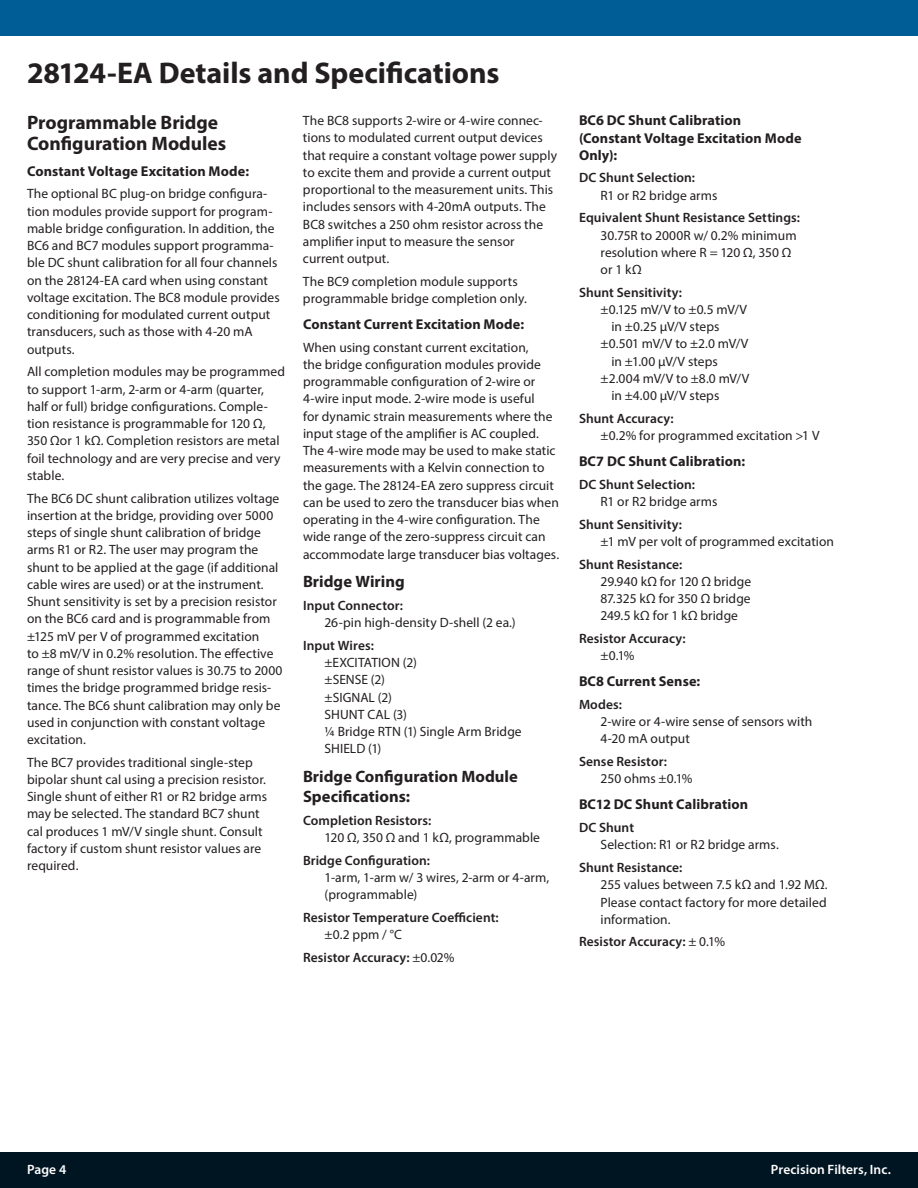
<style>
.page{position:relative;width:918px;height:1188px;background:#fff}
.page>*{position:absolute;margin:0;border:0;box-sizing:border-box;transform-origin:0 0}
.t1{font:700 30px "Myriad Pro";letter-spacing:-.005em;color:#231f20}
.t2{font:700 19.5px/20.2px "Myriad Pro";color:#231f20}
.t3{font:700 16.5px/19.8px "Myriad Pro";color:#231f20}
.t4{font:700 14.25px/17.1px "Myriad Pro";letter-spacing:.005em;color:#231f20}
.t5{font:13.5px/17.2px "Myriad Pro";letter-spacing:.005em;color:#231f20}
.t6{font:600 13.5px/22.6px "Myriad Pro";letter-spacing:.005em;color:#231f20}
.t7{font:600 13.5px "Myriad Pro";letter-spacing:.005em;color:#fff}
.s1{font-weight:400}
</style>
<div class="page">
<div style="left:0;top:0;width:918px;height:36px;background:#005d95"></div>
<div style="left:0;top:1152px;width:918px;height:36px;background:#001522"></div>
<h1 class="t1" style="left:27px;top:53px;width:474px">28124-EA Details and Specifications</h1>
<h2 class="t2" style="left:27px;top:112px;width:201px">Programmable Bridge<br>Configuration Modules</h2>
<p class="t4" style="left:27px;top:162px;width:224px">Constant Voltage Excitation Mode:</p>
<p class="t5" style="left:27px;top:185px;width:254px">The optional BC plug-on bridge configura&shy;tion modules provide support for program&shy;mable bridge configuration. In addition, the BC6 and BC7 modules support programma&shy;ble DC shunt calibration for all four channels on the 28124-EA card when using constant voltage excitation. The BC8 module provides conditioning for modulated current output transducers, such as those with 4-20 mA outputs.</p>
<p class="t5" style="left:27px;top:363px;width:260px">All completion modules may be programmed to support 1-arm, 2-arm or 4-arm (quarter, half or full) bridge configurations. Comple&shy;tion resistance is programmable for 120 Ω, 350 Ωor 1 kΩ. Completion resistors are metal foil technology and are very precise and very stable.</p>
<p class="t5" style="left:27px;top:489px;width:257px">The BC6 DC shunt calibration utilizes voltage insertion at the bridge, providing over 5000 steps of single shunt calibration of bridge arms R1 or R2. The user may program the shunt to be applied at the gage (if additional cable wires are used) or at the instrument.<br>Shunt sensitivity is set by a precision resistor on the BC6 card and is programmable from ±125 mV per V of programmed excitation<br>to ±8 mV/V in 0.2% resolution. The effective range of shunt resistor values is 30.75 to 2000 times the bridge programmed bridge resis&shy;tance. The BC6 shunt calibration may only be used in conjunction with constant voltage excitation.</p>
<p class="t5" style="left:27px;top:753px;width:242px">The BC7 provides traditional single-step bipolar shunt cal using a precision resistor.<br>Single shunt of either R1 or R2 bridge arms may be selected. The standard BC7 shunt cal produces 1 mV/V single shunt. Consult factory if custom shunt resistor values are required.</p>
<p class="t5" style="left:303px;top:112px;width:256px">The BC8 supports 2-wire or 4-wire connec&shy;tions to modulated current output devices that require a constant voltage power supply to excite them and provide a current output proportional to the measurement units. This includes sensors with 4-20mA outputs. The BC8 switches a 250 ohm resistor across the amplifier input to measure the sensor current output.</p>
<p class="t5" style="left:303px;top:272px;width:225px">The BC9 completion module supports programmable bridge completion only.</p>
<p class="t4" style="left:303px;top:315px;width:223px">Constant Current Excitation Mode:</p>
<p class="t5" style="left:303px;top:338px;width:258px">When using constant current excitation,<br>the bridge configuration modules provide programmable configuration of 2-wire or 4-wire input mode. 2-wire mode is useful<br>for dynamic strain measurements where the input stage of the amplifier is AC coupled.<br>The 4-wire mode may be used to make static measurements with a Kelvin connection to the gage. The 28124-EA zero suppress circuit can be used to zero the transducer bias when operating in the 4-wire configuration. The wide range of the zero-suppress circuit can accommodate large transducer bias voltages.</p>
<p class="t3" style="left:303px;top:571px;width:103px">Bridge Wiring</p>
<p class="t6" style="left:303px;top:594px;width:101px">Input Connector:</p>
<p class="t5" style="left:325px;top:614px;width:193px">26-pin high-density D-shell (2 ea.)</p>
<p class="t6" style="left:303px;top:634px;width:72px">Input Wires:</p>
<p class="t5" style="left:325px;top:654px;width:199px">±EXCITATION (2)<br>±SENSE (2)<br>±SIGNAL (2)<br>SHUNT CAL (3)<br>¼ Bridge RTN (1) Single Arm Bridge<br>SHIELD (1)</p>
<p class="t3" style="left:303px;top:766px;width:216px">Bridge Configuration Module<br>Specifications:</p>
<p class="t6" style="left:303px;top:808px;width:130px">Completion Resistors:</p>
<p class="t5" style="left:325px;top:829px;width:217px">120 Ω, 350 Ω and 1 kΩ, programmable</p>
<p class="t6" style="left:303px;top:848px;width:129px">Bridge Configuration:</p>
<p class="t5" style="left:325px;top:868px;width:226px">1-arm, 1-arm w/ 3 wires, 2-arm or 4-arm, (programmable)</p>
<p class="t6" style="left:303px;top:906px;width:197px">Resistor Temperature Coefficient:</p>
<p class="t6" style="left:303px;top:923px;width:153px;text-indent:22px"><span class="s1">±0.2 ppm / °C<br></span>Resistor Accuracy: <span class="s1">±0.02%</span></p>
<p class="t4" style="left:579px;top:112px;width:224px">BC6 DC Shunt Calibration (Constant Voltage Excitation Mode<br>Only):</p>
<p class="t6" style="left:579px;top:166px;width:118px">DC Shunt Selection:</p>
<p class="t5" style="left:601px;top:186px;width:118px">R1 or R2 bridge arms</p>
<p class="t6" style="left:579px;top:206px;width:223px">Equivalent Shunt Resistance Settings:</p>
<p class="t5" style="left:601px;top:226px;width:198px">30.75R to 2000R w/ 0.2% minimum resolution where R = 120 Ω, 350 Ω or 1 kΩ</p>
<p class="t6" style="left:579px;top:280px;width:105px">Shunt Sensitivity:</p>
<p class="t5" style="left:601px;top:301px;width:148px">±0.125 mV/V to ±0.5 mV/V</p>
<p class="t5" style="left:611px;top:318px;width:110px">in ±0.25 µV/V steps</p>
<p class="t5" style="left:601px;top:335px;width:149px">±0.501 mV/V to ±2.0 mV/V</p>
<p class="t5" style="left:611px;top:352px;width:108px">in ±1.00 µV/V steps</p>
<p class="t5" style="left:601px;top:370px;width:150px">±2.004 mV/V to ±8.0 mV/V</p>
<p class="t5" style="left:611px;top:387px;width:109px">in ±4.00 µV/V steps</p>
<p class="t6" style="left:579px;top:407px;width:96px">Shunt Accuracy:</p>
<p class="t5" style="left:601px;top:427px;width:221px">±0.2% for programmed excitation &gt;1 V</p>
<p class="t4" style="left:579px;top:452px;width:168px">BC7 DC Shunt Calibration:</p>
<p class="t6" style="left:579px;top:473px;width:118px">DC Shunt Selection:</p>
<p class="t5" style="left:601px;top:493px;width:118px">R1 or R2 bridge arms</p>
<p class="t6" style="left:579px;top:512px;width:104px">Shunt Sensitivity:</p>
<p class="t5" style="left:601px;top:533px;width:235px">±1 mV per volt of programmed excitation</p>
<p class="t6" style="left:579px;top:552px;width:105px">Shunt Resistance:</p>
<p class="t5" style="left:601px;top:572px;width:152px;text-align:justify">29.940 kΩ for 120 Ω bridge 87.325 kΩ for 350 Ω bridge 249.5 kΩ for 1 kΩ bridge</p>
<p class="t6" style="left:579px;top:627px;width:108px">Resistor Accuracy:</p>
<p class="t5" style="left:601px;top:647px;width:35px">±0.1%</p>
<p class="t4" style="left:579px;top:673px;width:123px">BC8 Current Sense:</p>
<p class="t6" style="left:579px;top:693px;width:44px">Modes:</p>
<p class="t5" style="left:601px;top:713px;width:213px">2-wire or 4-wire sense of sensors with<br>4-20 mA output</p>
<p class="t6" style="left:579px;top:750px;width:89px">Sense Resistor:</p>
<p class="t5" style="left:601px;top:770px;width:94px">250 ohms ±0.1%</p>
<p class="t4" style="left:579px;top:796px;width:171px">BC12 DC Shunt Calibration</p>
<p class="t6" style="left:579px;top:816px;width:57px">DC Shunt</p>
<p class="t5" style="left:601px;top:836px;width:180px">Selection: R1 or R2 bridge arms.</p>
<p class="t6" style="left:579px;top:856px;width:105px">Shunt Resistance:</p>
<p class="t5" style="left:601px;top:876px;width:228px;text-align:justify">255 values between 7.5 kΩ and 1.92 MΩ.<br>Please contact factory for more detailed information.</p>
<p class="t6" style="left:579px;top:930px;width:148px">Resistor Accuracy: <span class="s1">± 0.1%</span></p>
<p class="t7" style="left:27px;top:1161px;width:41px">Page 4</p>
<p class="t7" style="left:771px;top:1161px;width:122px">Precision Filters, Inc.</p>
</div>
